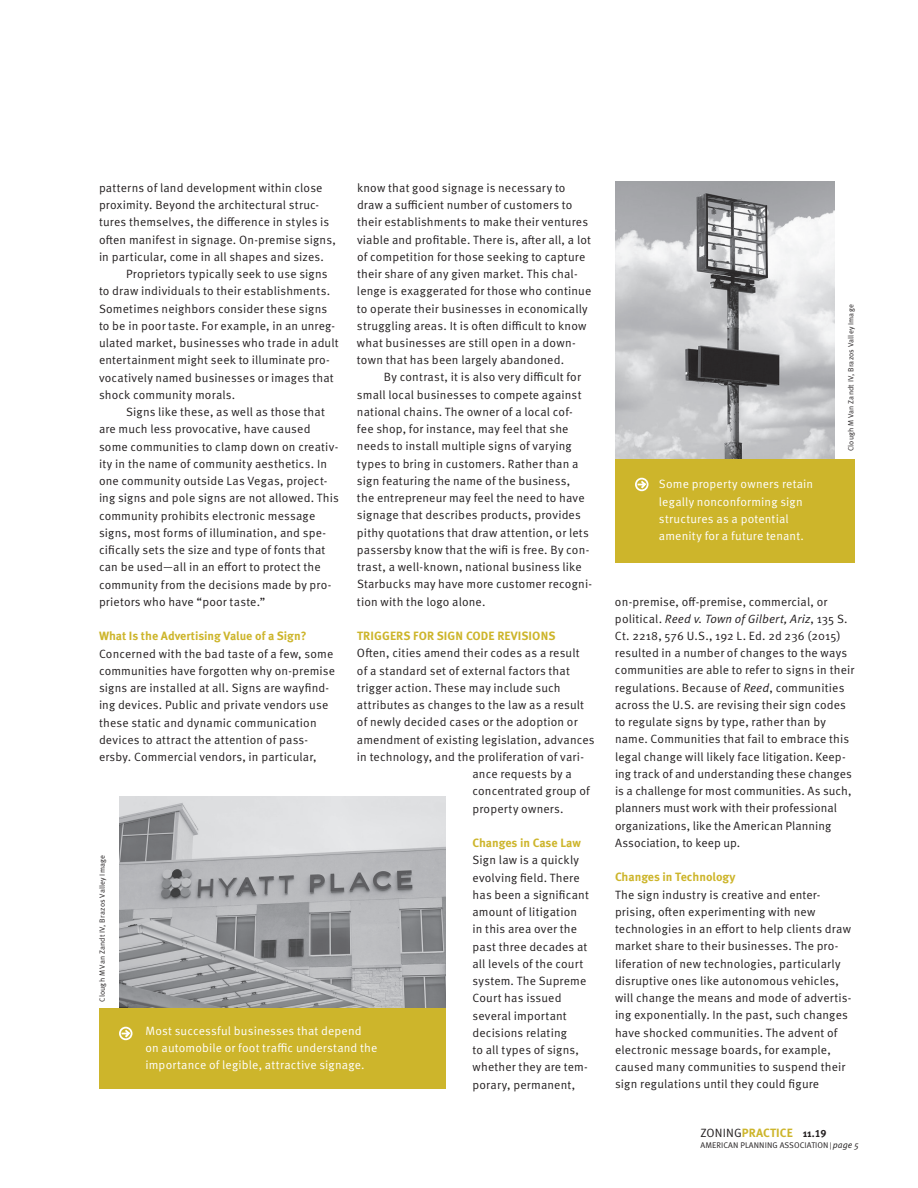
<style>
.page{position:relative;width:918px;height:1188px;background:#fff}
.page>*{position:absolute;margin:0;border:0;box-sizing:border-box;transform-origin:0 0}
.t1{font:12px/17.2px "Meta OT Norm";letter-spacing:.01em;color:#231f20}
.t2{font:12px/17.2px "Meta OT Norm";letter-spacing:.015em;color:#fff}
.t3{font:700 12px "Meta OT";color:#cdb52b}
.t4{font:12px "Meta OT Norm Ita";letter-spacing:.01em;color:#231f20}
.t5{font:8.25px "Meta OT Norm";letter-spacing:.01em;color:#231f20}
.t6{font:7.5px "Meta OT Norm";letter-spacing:.02em;color:#231f20}
.s1{font-family:"Meta OT Norm"}
.s2{font-family:"Meta OT Norm Ita"}
.s3{font-family:"Meta OT Norm";font-weight:400;color:#231f20}
.s4{font-size:10.5px;color:#231f20}
.s5{font-size:7.5px}
.s6{font-family:"Meta OT Norm Ita";font-size:9px}
</style>
<div class="page">
<img style="left:615px;top:182px;width:219px;height:277px">
<img style="left:120px;top:796px;width:326px;height:212px">
<div style="left:99px;top:1008px;width:347px;height:81px;background:#cdb52b"></div>
<svg style="left:119px;top:1026px;width:14px;height:15px"></svg>
<div style="left:615px;top:459px;width:240px;height:103px;background:#cdb52b"></div>
<svg style="left:635px;top:477px;width:14px;height:15px"></svg>
<p class="t1" style="left:357px;top:179px;width:236px">know that good signage is necessary to draw a sufficient number of customers to their establishments to make their ventures viable and profitable. There is, after all, a lot of competition for those seeking to capture their share of any given market. This chal&shy;lenge is exaggerated for those who continue to operate their businesses in economically struggling areas. It is often difficult to know what businesses are still open in a down&shy;town that has been largely abandoned.</p>
<p class="t1" style="left:357px;top:369px;width:237px;text-indent:27px">By contrast, it is also very difficult for small local businesses to compete against national chains. The owner of a local cof&shy;fee shop, for instance, may feel that she needs to install multiple signs of varying types to bring in customers. Rather than a sign featuring the name of the business,<br>the entrepreneur may feel the need to have signage that describes products, provides pithy quotations that draw attention, or lets passersby know that the wifi is free. By con&shy;trast, a well-known, national business like Starbucks may have more customer recogni&shy;tion with the logo alone.</p>
<p class="t3" style="left:357px;top:628px;width:200px">TRIGGERS FOR SIGN CODE REVISIONS</p>
<p class="t1" style="left:357px;top:645px;width:224px">Often, cities amend their codes as a result</p>
<p class="t1" style="left:357px;top:662px;width:214px">of a standard set of external factors that</p>
<p class="t1" style="left:357px;top:679px;width:205px">trigger action. These may include such</p>
<p class="t1" style="left:357px;top:697px;width:229px">attributes as changes to the law as a result</p>
<p class="t1" style="left:357px;top:714px;width:222px">of newly decided cases or the adoption or</p>
<p class="t1" style="left:357px;top:731px;width:239px">amendment of existing legislation, advances</p>
<p class="t1" style="left:357px;top:748px;width:229px">in technology, and the proliferation of vari-</p>
<p class="t1" style="left:472px;top:765px;width:101px">ance requests by a</p>
<p class="t1" style="left:472px;top:783px;width:119px">concentrated group of</p>
<p class="t1" style="left:472px;top:800px;width:93px">property owners.</p>
<p class="t3" style="left:472px;top:835px;width:110px">Changes in Case Law</p>
<p class="t1" style="left:472px;top:852px;width:118px">Sign law is a quickly evolving field. There has been a significant amount of litigation in this area over the past three decades at all levels of the court system. The Supreme<br>Court has issued several important decisions relating<br>to all types of signs, whether they are tem&shy;porary, permanent,</p>
<p class="t1" style="left:99px;top:179px;width:225px">patterns of land development within close</p>
<p class="t1" style="left:99px;top:197px;width:222px">proximity. Beyond the architectural struc-</p>
<p class="t1" style="left:99px;top:214px;width:232px">tures themselves, the difference in styles is</p>
<p class="t1" style="left:99px;top:231px;width:238px">often manifest in signage. On-premise signs,</p>
<p class="t1" style="left:99px;top:248px;width:227px">in particular, come in all shapes and sizes.</p>
<p class="t1" style="left:126px;top:266px;width:203px">Proprietors typically seek to use signs</p>
<p class="t1" style="left:99px;top:283px;width:233px">to draw individuals to their establishments.</p>
<p class="t1" style="left:99px;top:300px;width:230px">Sometimes neighbors consider these signs</p>
<p class="t1" style="left:99px;top:317px;width:238px">to be in poor taste. For example, in an unreg-</p>
<p class="t1" style="left:99px;top:335px;width:241px">ulated market, businesses who trade in adult</p>
<p class="t1" style="left:99px;top:352px;width:232px">entertainment might seek to illuminate pro-</p>
<p class="t1" style="left:99px;top:369px;width:236px">vocatively named businesses or images that</p>
<p class="t1" style="left:99px;top:386px;width:138px">shock community morals.</p>
<p class="t1" style="left:126px;top:404px;width:200px">Signs like these, as well as those that</p>
<p class="t1" style="left:99px;top:421px;width:213px">are much less provocative, have caused</p>
<p class="t1" style="left:99px;top:438px;width:241px">some communities to clamp down on creativ-</p>
<p class="t1" style="left:99px;top:455px;width:230px">ity in the name of community aesthetics. In</p>
<p class="t1" style="left:99px;top:473px;width:230px">one community outside Las Vegas, project-</p>
<p class="t1" style="left:99px;top:490px;width:241px">ing signs and pole signs are not allowed. This</p>
<p class="t1" style="left:99px;top:507px;width:218px">community prohibits electronic message</p>
<p class="t1" style="left:99px;top:524px;width:229px">signs, most forms of illumination, and spe-</p>
<p class="t1" style="left:99px;top:541px;width:228px">cifically sets the size and type of fonts that</p>
<p class="t1" style="left:99px;top:559px;width:223px">can be used—all in an effort to protect the</p>
<p class="t1" style="left:99px;top:576px;width:234px">community from the decisions made by pro-</p>
<p class="t1" style="left:99px;top:593px;width:168px">prietors who have “poor taste.”</p>
<p class="t3" style="left:99px;top:629px;width:209px">What Is the Advertising Value of a Sign?</p>
<p class="t1" style="left:99px;top:645px;width:238px">Concerned with the bad taste of a few, some communities have forgotten why on-premise signs are installed at all. Signs are wayfind&shy;ing devices. Public and private vendors use these static and dynamic communication devices to attract the attention of pass&shy;ersby. Commercial vendors, in particular,</p>
<p class="t6" style="left:98px;top:1002px;width:148px;rotate:-90deg">Clough M Van Zandt IV, Brazos Valley Image</p>
<p class="t2" style="left:146px;top:1022px;width:233px">Most successful businesses that depend on automobile or foot traffic understand the importance of legible, attractive signage.</p>
<p class="t2" style="left:659px;top:476px;width:156px">Some property owners retain legally nonconforming sign structures as a potential amenity for a future tenant.</p>
<p class="t6" style="left:846px;top:451px;width:148px;rotate:-90deg">Clough M Van Zandt IV, Brazos Valley Image</p>
<p class="t1" style="left:615px;top:593px;width:214px">on-premise, off-premise, commercial, or</p>
<p class="t4" style="left:615px;top:611px;width:234px"><span class="s1">political.</span> Reed v. Town of Gilbert, Ariz<span class="s1">, 135 S.</span></p>
<p class="t1" style="left:615px;top:627px;width:241px">Ct. 2218, 576 U.S., 192 L. Ed. 2d 236 (2015) resulted in a number of changes to the ways communities are able to refer to signs in their regulations. Because of <span class="s2">Reed</span>, communities across the U.S. are revising their sign codes to regulate signs by type, rather than by name. Communities that fail to embrace this legal change will likely face litigation. Keep&shy;ing track of and understanding these changes is a challenge for most communities. As such, planners must work with their professional organizations, like the American Planning Association, to keep up.</p>
<p class="t3" style="left:615px;top:870px;width:122px">Changes in Technology</p>
<p class="t1" style="left:615px;top:886px;width:238px">The sign industry is creative and enter&shy;prising, often experimenting with new technologies in an effort to help clients draw market share to their businesses. The pro&shy;liferation of new technologies, particularly disruptive ones like autonomous vehicles, will change the means and mode of advertis&shy;ing exponentially. In the past, such changes have shocked communities. The advent of electronic message boards, for example, caused many communities to suspend their sign regulations until they could figure</p>
<p class="t3" style="left:701px;top:1125px;width:127px"><span class="s3">ZONING</span>PRACTICE <span class="s4">11.19</span></p>
<p class="t5" style="left:700px;top:1140px;width:160px">AMERICAN PLANNING ASSOCIATION <span class="s5">|</span><span class="s6">page 5</span></p>
</div>
